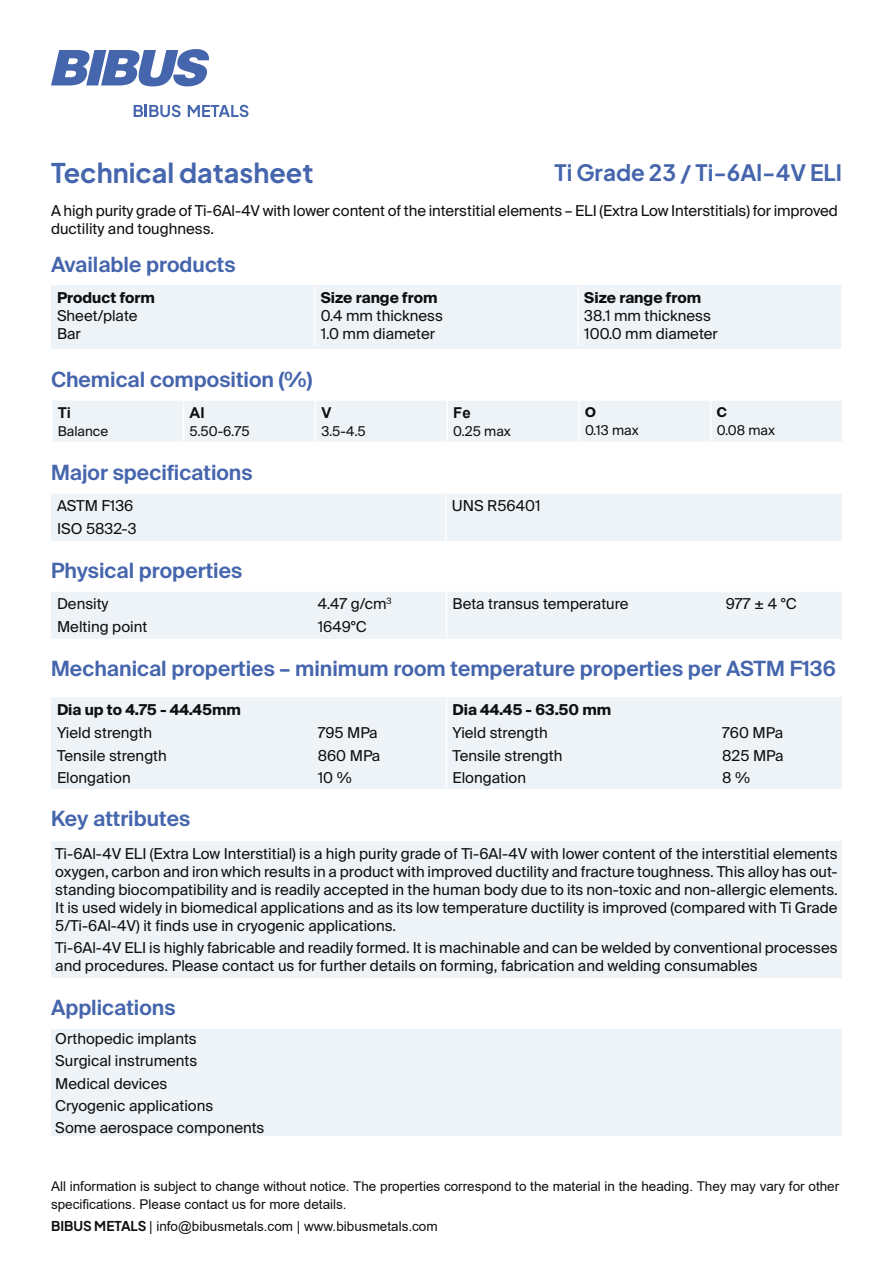
<style>
.page{position:relative;width:893px;height:1263px;background:#fff}
.page>*{position:absolute;margin:0;border:0;box-sizing:border-box;transform-origin:0 0}
.t1{font:27px "Plus Jakarta Sans";color:#4565ad}
.t2{font:22.5px "Plus Jakarta Sans";color:#4565ad}
.t3{font:600 21px "Suisse Intl";color:#4565ad}
.t4{font:15px/22.2px "Suisse Intl";color:#0e0f0f}
.t5{font:700 15px "Suisse Intl";color:#0e0f0f}
.t6{font:700 15px "Arial";color:#0e0f0f}
.t7{font:13.5px/18px "Arial";color:#0e0f0f}
.t8{font:13.5px "Suisse Intl";color:#0e0f0f}
.t9{font:700 13.5px "Suisse Intl";color:#0e0f0f}
.s1{font-family:"Plus Jakarta Sans"}
</style>
<div class="page">
<svg style="left:51px;top:49px;width:158px;height:37px"></svg>
<svg style="left:134px;top:105px;width:47px;height:12px"></svg>
<svg style="left:188px;top:105px;width:60px;height:12px"></svg>
<div style="left:51px;top:285px;width:789px;height:64px;background:#eef3f8"></div>
<hr style="left:314px;top:285px;width:1px;height:60px;background:#fefefe">
<hr style="left:578px;top:285px;width:1px;height:60px;background:#fefefe">
<div style="left:53px;top:401px;width:789px;height:41px;background:#eef3f8"></div>
<hr style="left:578px;top:401px;width:2px;height:41px;background:#fefefe">
<hr style="left:710px;top:401px;width:2px;height:41px;background:#fefefe">
<hr style="left:183px;top:401px;width:1px;height:41px;background:#fefefe">
<hr style="left:315px;top:401px;width:1px;height:41px;background:#fefefe">
<hr style="left:446px;top:401px;width:2px;height:41px;background:#fefefe">
<div style="left:51px;top:494px;width:791px;height:46px;background:#eef3f8"></div>
<hr style="left:445px;top:494px;width:1px;height:46px;background:#fefefe">
<div style="left:51px;top:1030px;width:791px;height:106px;background:#eef3f8"></div>
<div style="left:51px;top:841px;width:791px;height:136px;background:#eef3f8"></div>
<div style="left:51px;top:592px;width:791px;height:46px;background:#eef3f8"></div>
<hr style="left:446px;top:592px;width:1px;height:46px;background:#fefefe">
<div style="left:51px;top:697px;width:791px;height:92px;background:#eef3f8"></div>
<svg style="left:446px;top:697px;width:1px;height:24px"></svg>
<hr style="left:446px;top:721px;width:1px;height:68px;background:#fefefe">
<h1 class="t1" style="left:51px;top:151px;width:264px">Technical datasheet</h1>
<h2 class="t2" style="left:555px;top:154px;width:289px">Ti Grade 23 / Ti-6Al-4V ELI</h2>
<p class="t4" style="left:51px;top:202px;width:788px;line-height:18px">A high purity grade of Ti-6Al-4V with lower content of the interstitial elements – ELI (Extra Low Interstitials) for improved ductility and toughness.</p>
<h3 class="t3" style="left:51px;top:252px;width:186px">Available products</h3>
<p class="t5" style="left:57px;top:289px;width:99px">Product form</p>
<p class="t4" style="left:57px;top:307px;width:82px;line-height:18px">Sheet/plate<br>Bar</p>
<p class="t5" style="left:321px;top:289px;width:118px">Size range from</p>
<p class="t4" style="left:321px;top:307px;width:124px;line-height:18px">0.4 mm thickness<br>1.0 mm diameter</p>
<h3 class="t3" style="left:51px;top:367px;width:263px">Chemical composition (%)</h3>
<p class="t6" style="left:58px;top:402px;width:15px">Ti</p>
<p class="t8" style="left:58px;top:423px;width:52px">Balance</p>
<p class="t6" style="left:190px;top:402px;width:16px">AI</p>
<p class="t8" style="left:190px;top:423px;width:62px">5.50-6.75</p>
<p class="t6" style="left:321px;top:402px;width:12px">V</p>
<p class="t8" style="left:321px;top:423px;width:46px">3.5-4.5</p>
<h3 class="t3" style="left:51px;top:460px;width:203px">Major specifications</h3>
<p class="t6" style="left:453px;top:402px;width:19px">Fe</p>
<p class="t8" style="left:453px;top:423px;width:59px">0.25 max</p>
<p class="t4" style="left:57px;top:495px;width:81px">ASTM F136<br>ISO 5832-3</p>
<p class="t4" style="left:452px;top:495px;width:90px">UNS R56401</p>
<h3 class="t3" style="left:51px;top:558px;width:193px">Physical properties</h3>
<p class="t5" style="left:584px;top:289px;width:118px">Size range from</p>
<p class="t4" style="left:584px;top:307px;width:135px;line-height:18px">38.1 mm thickness<br>100.0 mm diameter</p>
<p class="t9" style="left:585px;top:405px;width:12px">O</p>
<p class="t8" style="left:585px;top:423px;width:55px">0.13 max</p>
<p class="t9" style="left:717px;top:405px;width:12px">C</p>
<p class="t8" style="left:717px;top:423px;width:60px">0.08 max</p>
<p class="t4" style="left:57px;top:593px;width:92px">Density<br>Melting point</p>
<p class="t4" style="left:318px;top:593px;width:76px">4.47 g/cm<sup>3<br></sup>1649°C</p>
<p class="t4" style="left:452px;top:593px;width:178px">Beta transus temperature</p>
<p class="t4" style="left:726px;top:593px;width:73px">977 ± 4 °C</p>
<h3 class="t3" style="left:51px;top:656px;width:786px">Mechanical properties – minimum room temperature properties per ASTM F136</h3>
<p class="t5" style="left:57px;top:701px;width:185px">Dia up to 4.75 - 44.45mm</p>
<p class="t5" style="left:452px;top:701px;width:160px">Dia 44.45 - 63.50 mm</p>
<p class="t4" style="left:57px;top:722px;width:111px">Yield strength<br>Tensile strength<br>Elongation</p>
<p class="t4" style="left:318px;top:722px;width:64px">795 MPa<br>860 MPa<br>10 %</p>
<p class="t4" style="left:452px;top:722px;width:111px">Yield strength<br>Tensile strength<br>Elongation</p>
<p class="t4" style="left:722px;top:722px;width:63px;text-align:justify">760 MPa 825 MPa 8 %</p>
<h3 class="t3" style="left:51px;top:807px;width:141px">Key attributes</h3>
<p class="t4" style="left:55px;top:845px;width:784px;line-height:18px;text-align:justify">Ti-6Al-4V ELI (Extra Low Interstitial) is a high purity grade of Ti-6Al-4V with lower content of the interstitial elements oxygen, carbon and iron which results in a product with improved ductility and fracture toughness. This alloy has out&shy;standing biocompatibility and is readily accepted in the human body due to its non-toxic and non-allergic elements.<br>It is used widely in biomedical applications and as its low temperature ductility is improved (compared with Ti Grade 5/Ti-6Al-4V) it finds use in cryogenic applications.</p>
<p class="t4" style="left:55px;top:939px;width:784px;line-height:18px">Ti-6Al-4V ELI is highly fabricable and readily formed. It is machinable and can be welded by conventional processes and procedures. Please contact us for further details on forming, fabrication and welding consumables</p>
<h3 class="t3" style="left:51px;top:995px;width:126px">Applications</h3>
<p class="t4" style="left:55px;top:1028px;width:211px">Orthopedic implants<br>Surgical instruments<br>Medical devices<br>Cryogenic applications<br>Some aerospace components</p>
<p class="t7" style="left:51px;top:1177px;width:790px">All information is subject to change without notice. The properties correspond to the material in the heading. They may vary for other specifications. Please contact us for more details.</p>
<p class="t7" style="left:51px;top:1217px;width:388px"><span class="s1">BIBUS METALS</span> | info@bibusmetals.com | www.bibusmetals.com</p>
</div>
